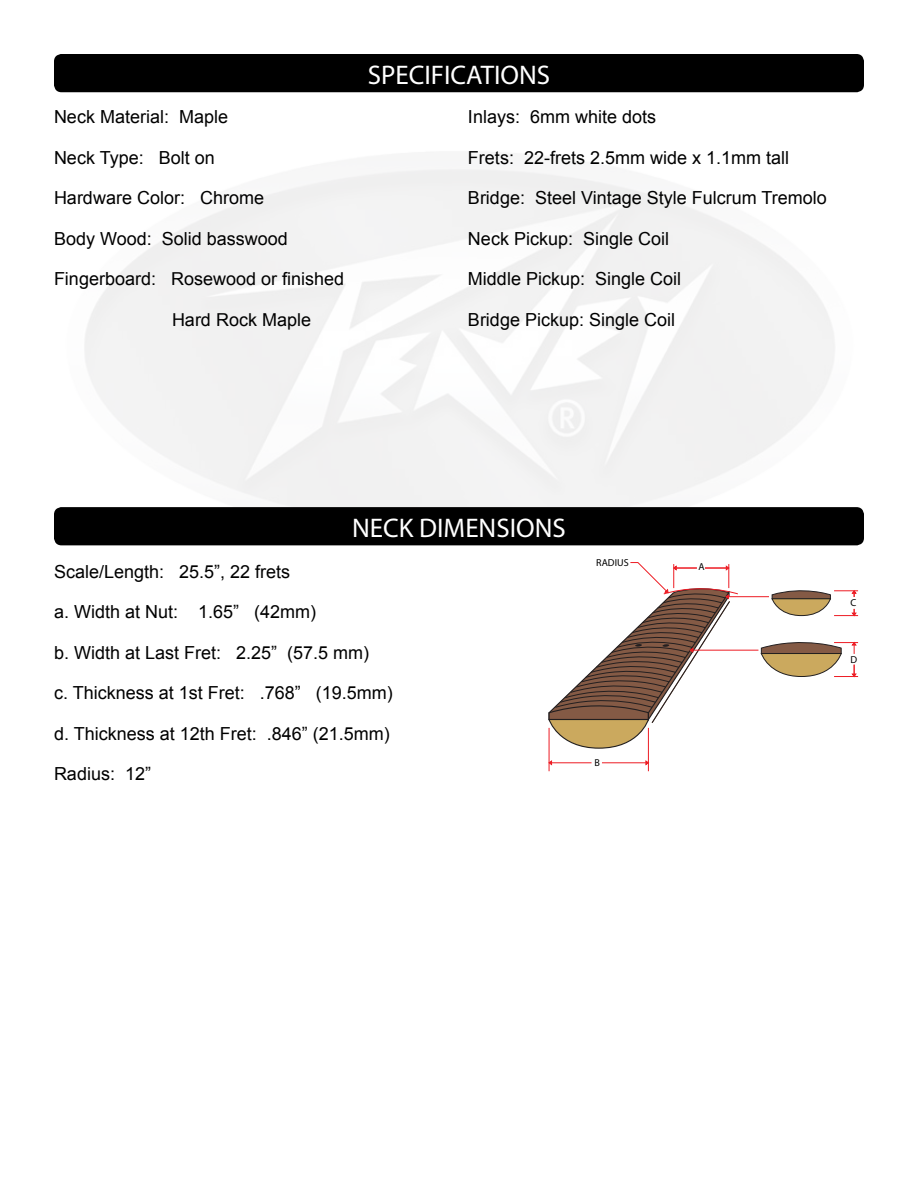
<style>
.page{position:relative;width:918px;height:1188px;background:#fff}
.page>*{position:absolute;margin:0;border:0;box-sizing:border-box;transform-origin:0 0}
.t1{font:27px "Myriad Pro";color:#fff}
.t2{font:18px "Arial";color:#000}
.t3{font:17.85px "Arial";color:#000}
.t4{font:10.2px "Myriad Pro";color:#000}
.s1{font-size:18px}
</style>
<div class="page">
<img style="left:54px;top:169px;width:810px;height:376px">
<div style="left:54px;top:507px;width:810px;height:38px;background:#000;border-radius:8px"></div>
<hr style="left:729px;top:596px;width:40px;height:1px;background:#ed1c24">
<hr style="left:693px;top:650px;width:65px;height:1px;background:#ed1c24">
<svg style="left:548px;top:562px;width:190px;height:187px"></svg>
<svg style="left:771px;top:590px;width:87px;height:26px"></svg>
<svg style="left:761px;top:641px;width:97px;height:36px"></svg>
<hr style="left:549px;top:728px;width:1px;height:43px;background:#ed1c24">
<hr style="left:648px;top:728px;width:1px;height:43px;background:#ed1c24">
<svg style="left:548px;top:760px;width:4px;height:5px"></svg>
<svg style="left:645px;top:760px;width:4px;height:5px"></svg>
<hr style="left:552px;top:763px;width:40px;height:1px;background:#ed1c24">
<hr style="left:602px;top:763px;width:44px;height:1px;background:#ed1c24">
<div style="left:54px;top:54px;width:810px;height:38px;background:#000;border-radius:8px"></div>
<p class="t2" style="left:54px;top:105px;width:176px">Neck Material: Maple</p>
<p class="t2" style="left:54px;top:146px;width:162px">Neck Type: Bolt on</p>
<p class="t2" style="left:54px;top:186px;width:212px">Hardware Color: Chrome</p>
<p class="t2" style="left:54px;top:227px;width:235px">Body Wood: Solid basswood</p>
<p class="t3" style="left:54px;top:267px;width:292px"><span class="s1">Fingerboard:</span> Rosewood or finished</p>
<p class="t3" style="left:172px;top:308px;width:141px">Hard Rock Maple</p>
<h1 class="t1" style="left:368px;top:59px;width:184px">SPECIFICATIONS</h1>
<p class="t2" style="left:468px;top:105px;width:190px">Inlays: 6mm white dots</p>
<p class="t2" style="left:468px;top:146px;width:323px">Frets: 22-frets 2.5mm wide x 1.1mm tall</p>
<p class="t2" style="left:468px;top:186px;width:360px">Bridge: Steel Vintage Style Fulcrum Tremolo</p>
<p class="t2" style="left:468px;top:227px;width:203px">Neck Pickup: Single Coil</p>
<p class="t2" style="left:468px;top:267px;width:215px">Middle Pickup: Single Coil</p>
<p class="t2" style="left:468px;top:308px;width:209px">Bridge Pickup: Single Coil</p>
<h1 class="t1" style="left:352px;top:512px;width:215px">NECK DIMENSIONS</h1>
<p class="t2" style="left:54px;top:560px;width:238px">Scale/Length: 25.5”, 22 frets</p>
<p class="t2" style="left:54px;top:600px;width:264px">a. Width at Nut: 1.65” (42mm)</p>
<p class="t2" style="left:54px;top:641px;width:317px">b. Width at Last Fret: 2.25” (57.5 mm)</p>
<p class="t2" style="left:54px;top:681px;width:340px">c. Thickness at 1st Fret: .768” (19.5mm)</p>
<p class="t2" style="left:54px;top:722px;width:337px">d. Thickness at 12th Fret: .846” (21.5mm)</p>
<p class="t2" style="left:54px;top:762px;width:99px">Radius: 12”</p>
<p class="t4" style="left:596px;top:556px;width:34px">RADIUS</p>
<p class="t4" style="left:594px;top:756px;width:7px">B</p>
<p class="t4" style="left:698px;top:561px;width:8px">A</p>
<p class="t4" style="left:851px;top:597px;width:7px">C</p>
<p class="t4" style="left:851px;top:653px;width:8px">D</p>
</div>
